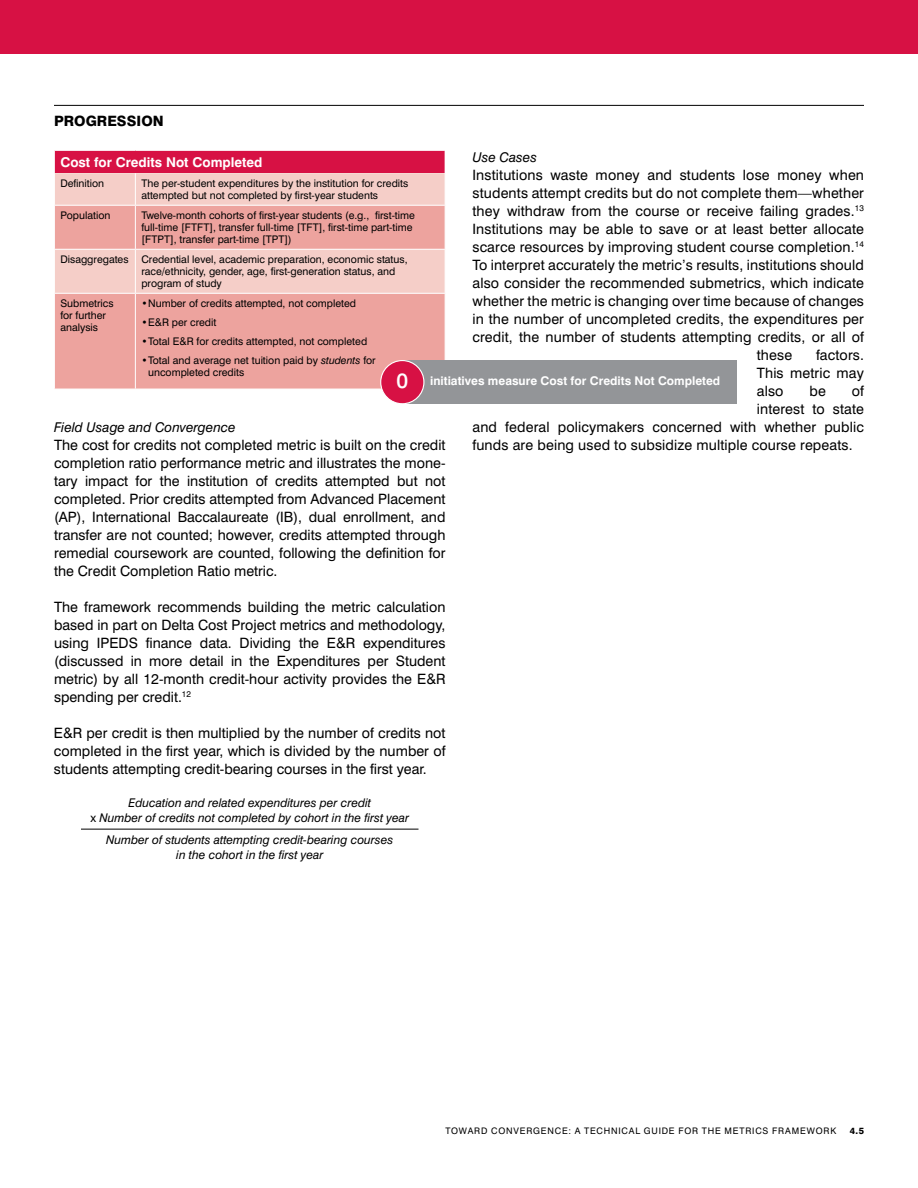
<style>
.page{position:relative;width:918px;height:1188px;background:#fff}
.page>*{position:absolute;margin:0;border:0;box-sizing:border-box;transform-origin:0 0}
.t1{font:14.25px/18px "Swiss 721 BT";letter-spacing:.01em;color:#000;text-align:justify}
.t2{font:800 14.25px "Swiss 721 BT";color:#000}
.t3{font:italic 13.5px "Swiss 721 BT";color:#000}
.t4{font:700 13.5px "Swiss 721 BT";color:#fff}
.t5{font:italic 12px/15px "Swiss 721 BT";color:#000;text-align:center}
.t6{font:700 12px "Swiss 721 BT";color:#fff}
.t7{font:10.5px/12px "Swiss 721 BT";color:#000}
.t8{font:9px "Swiss 721 BT";letter-spacing:.095em;color:#000}
.t9{font:800 9px "Swiss 721 BT";color:#000}
.s1{font-style:italic}
.s2{font-weight:500;font-size:21px}
.s3{font-style:normal}
</style>
<div class="page">
<div style="left:0;top:0;width:918px;height:54px;background:#d71144"></div>
<hr style="left:81px;top:829px;width:337px;height:1px;background:#000">
<div style="left:54px;top:150px;width:391px;height:23px;background:#d71144"></div>
<div style="left:55px;top:173px;width:390px;height:32px;background:#f5cec8"></div>
<svg style="left:55px;top:206px;width:390px;height:183px;background:#eeada8"></svg>
<hr style="left:54px;top:150px;width:81px;height:1px;background:#fff">
<svg style="left:54px;top:151px;width:1px;height:22px"></svg>
<hr style="left:135px;top:150px;width:311px;height:1px;background:#fff">
<hr style="left:135px;top:173px;width:1px;height:32px;background:#fff">
<hr style="left:135px;top:206px;width:1px;height:43px;background:#fff">
<hr style="left:54px;top:249px;width:81px;height:1px;background:#fff">
<hr style="left:135px;top:249px;width:311px;height:1px;background:#fff">
<hr style="left:135px;top:250px;width:1px;height:43px;background:#fff">
<hr style="left:54px;top:293px;width:81px;height:1px;background:#fff">
<hr style="left:135px;top:293px;width:311px;height:1px;background:#fff">
<hr style="left:135px;top:294px;width:1px;height:95px;background:#fff">
<hr style="left:54px;top:105px;width:810px;height:1px;background:#000">
<div style="left:402px;top:361px;width:335px;height:43px;background:#939598"></div>
<div style="left:381px;top:361px;width:43px;height:43px;background:#d71144;border-radius:50%"></div>
<div style="left:380px;top:360px;width:44px;height:44px;border:1px solid #fff;border-radius:50%"></div>
<p class="t2" style="left:54px;top:112px;width:111px">PROGRESSION</p>
<p class="t3" style="left:472px;top:149px;width:66px">Use Cases</p>
<p class="t1" style="left:472px;top:166px;width:393px">Institutions waste money and students lose money when</p>
<p class="t1" style="left:472px;top:184px;width:393px">students attempt credits but do not complete them—whether</p>
<p class="t1" style="left:472px;top:202px;width:393px">they withdraw from the course or receive failing grades.<sup>13</sup></p>
<p class="t1" style="left:472px;top:220px;width:393px">Institutions may be able to save or at least better allocate</p>
<p class="t1" style="left:472px;top:238px;width:393px">scarce resources by improving student course completion.<sup>14</sup></p>
<p class="t1" style="left:472px;top:256px;width:393px">To interpret accurately the metric’s results, institutions should</p>
<p class="t1" style="left:472px;top:274px;width:393px">also consider the recommended submetrics, which indicate</p>
<p class="t1" style="left:472px;top:292px;width:393px">whether the metric is changing over time because of changes</p>
<p class="t1" style="left:472px;top:310px;width:393px">in the number of uncompleted credits, the expenditures per</p>
<p class="t1" style="left:472px;top:328px;width:393px">credit, the number of students attempting credits, or all of</p>
<p class="t1" style="left:757px;top:346px;width:37px">these</p>
<p class="t4" style="left:60px;top:154px;width:204px">Cost for Credits Not Completed</p>
<p class="t7" style="left:60px;top:177px;width:45px">Definition</p>
<p class="t7" style="left:141px;top:177px;width:269px">The per-student expenditures by the institution for credits attempted but not completed by first-year students</p>
<p class="t7" style="left:60px;top:209px;width:52px">Population</p>
<p class="t7" style="left:141px;top:209px;width:275px">Twelve-month cohorts of first-year students (e.g., first-time full-time [FTFT], transfer full-time [TFT], first-time part-time [FTPT], transfer part-time [TPT])</p>
<p class="t7" style="left:141px;top:253px;width:268px;text-indent:-81px">Disaggregates Credential level, academic preparation, economic status, race/ethnicity, gender, age, first-generation status, and program of study</p>
<p class="t7" style="left:60px;top:297px;width:55px">Submetrics for further analysis</p>
<p class="t7" style="left:141px;top:297px;width:216px">•Number of credits attempted, not completed</p>
<p class="t7" style="left:141px;top:316px;width:77px">•E&amp;R per credit</p>
<p class="t7" style="left:141px;top:335px;width:227px">•Total E&amp;R for credits attempted, not completed</p>
<p class="t7" style="left:148px;top:354px;width:229px;text-indent:-7px">•Total and average net tuition paid by <span class="s1">students</span> for uncompleted credits</p>
<p class="t1" style="left:757px;top:346px;width:109px;text-indent:59px">factors.<br>This metric may also</p>
<p class="t6" style="left:396px;top:374px;width:325px"><span class="s2">0</span> initiatives measure Cost for Credits Not Completed</p>
<p class="t1" style="left:809px;top:382px;width:18px">be</p>
<p class="t1" style="left:852px;top:382px;width:14px">of</p>
<p class="t1" style="left:757px;top:400px;width:109px">interest to state</p>
<p class="t1" style="left:472px;top:418px;width:393px">and federal policymakers concerned with whether public</p>
<p class="t1" style="left:472px;top:436px;width:382px">funds are being used to subsidize multiple course repeats.</p>
<p class="t3" style="left:54px;top:419px;width:183px">Field Usage and Convergence</p>
<p class="t1" style="left:54px;top:436px;width:393px">The cost for credits not completed metric is built on the credit completion ratio performance metric and illustrates the mone&shy;tary impact for the institution of credits attempted but not completed. Prior credits attempted from Advanced Placement (AP), International Baccalaureate (IB), dual enrollment, and transfer are not counted; however, credits attempted through remedial coursework are counted, following the definition for the Credit Completion Ratio metric.</p>
<p class="t1" style="left:54px;top:598px;width:393px">The framework recommends building the metric calculation based in part on Delta Cost Project metrics and methodology, using IPEDS finance data. Dividing the E&amp;R expenditures (discussed in more detail in the Expenditures per Student metric) by all 12-month credit-hour activity provides the E&amp;R spending per credit.<sup>12</sup></p>
<p class="t1" style="left:54px;top:724px;width:393px">E&amp;R per credit is then multiplied by the number of credits not completed in the first year, which is divided by the number of students attempting credit-bearing courses in the first year.</p>
<p class="t5" style="left:91px;top:795px;width:320px">Education and related expenditures per credit<br><span class="s3">x</span> Number of credits not completed by cohort in the first year</p>
<p class="t5" style="left:106px;top:832px;width:289px">Number of students attempting credit-bearing courses in the cohort in the first year</p>
<p class="t8" style="left:446px;top:1125px;width:392px">TOWARD CONVERGENCE: A TECHNICAL GUIDE FOR THE METRICS FRAMEWORK</p>
<p class="t9" style="left:850px;top:1125px;width:16px">4.5</p>
</div>
